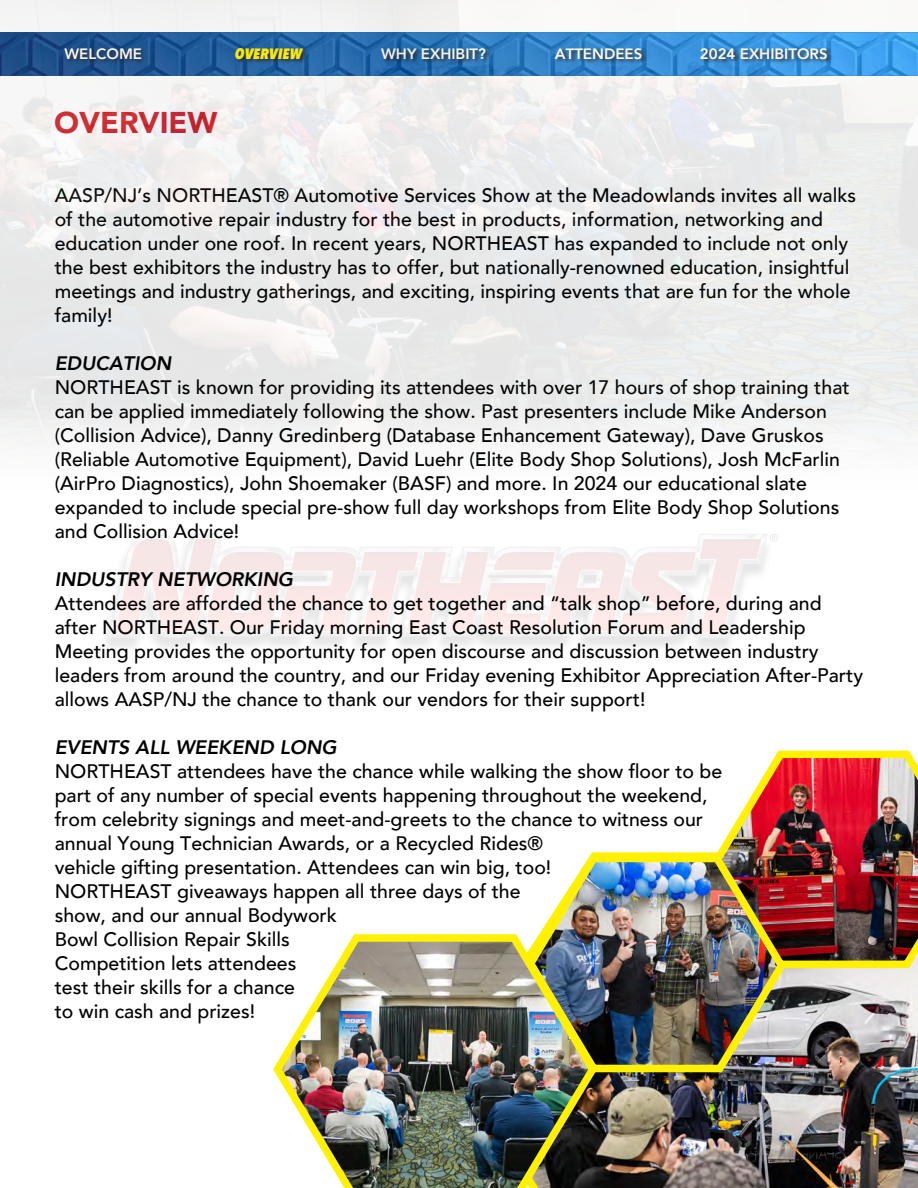
<style>
.page{position:relative;width:918px;height:1188px;background:#fff}
.page>*{position:absolute;margin:0;border:0;box-sizing:border-box;transform-origin:0 0}
.t1{font:900 30px "Avenir";color:#d1232a}
.t2{font:500 19.5px/24px "Avenir";color:#000}
.t3{font:italic 800 19.5px "Avenir";color:#000}
.t4{font:800 15px "Avenir";color:#fff}
.t5{font:italic 800 15px "Avenir Next Condensed";color:#fff101}
</style>
<div class="page">
<img style="left:106px;top:534px;width:672px;height:114px">
<img style="left:601px;top:972px;width:317px;height:216px">
<img style="left:543px;top:852px;width:249px;height:224px">
<img style="left:709px;top:750px;width:209px;height:222px">
<img style="left:273px;top:928px;width:328px;height:260px">
<img style="left:0;top:0;width:918px;height:441px">
<p class="t4" style="left:65px;top:42px;width:79px">WELCOME</p>
<p class="t5" style="left:235px;top:44px;width:69px">OVERVIEW</p>
<p class="t4" style="left:381px;top:42px;width:106px">WHY EXHIBIT?</p>
<p class="t4" style="left:555px;top:42px;width:89px">ATTENDEES</p>
<p class="t4" style="left:700px;top:42px;width:129px">2024 EXHIBITORS</p>
<p class="t1" style="left:54px;top:97px;width:165px">OVERVIEW</p>
<p class="t2" style="left:55px;top:182px;width:803px">AASP/NJ’s NORTHEAST® Automotive Services Show at the Meadowlands invites all walks of the automotive repair industry for the best in products, information, networking and education under one roof. In recent years, NORTHEAST has expanded to include not only the best exhibitors the industry has to offer, but nationally-renowned education, insightful meetings and industry gatherings, and exciting, inspiring events that are fun for the whole family!</p>
<p class="t3" style="left:55px;top:352px;width:118px">EDUCATION</p>
<p class="t2" style="left:55px;top:374px;width:796px">NORTHEAST is known for providing its attendees with over 17 hours of shop training that can be applied immediately following the show. Past presenters include Mike Anderson (Collision Advice), Danny Gredinberg (Database Enhancement Gateway), Dave Gruskos (Reliable Automotive Equipment), David Luehr (Elite Body Shop Solutions), Josh McFarlin (AirPro Diagnostics), John Shoemaker (BASF) and more. In 2024 our educational slate expanded to include special pre-show full day workshops from Elite Body Shop Solutions and Collision Advice!</p>
<p class="t3" style="left:55px;top:568px;width:240px">INDUSTRY NETWORKING</p>
<p class="t2" style="left:55px;top:590px;width:810px">Attendees are afforded the chance to get together and “talk shop” before, during and after NORTHEAST. Our Friday morning East Coast Resolution Forum and Leadership Meeting provides the opportunity for open discourse and discussion between industry leaders from around the country, and our Friday evening Exhibitor Appreciation After-Party allows AASP/NJ the chance to thank our vendors for their support!</p>
<p class="t3" style="left:55px;top:736px;width:283px">EVENTS ALL WEEKEND LONG</p>
<p class="t2" style="left:55px;top:758px;width:669px">NORTHEAST attendees have the chance while walking the show floor to be</p>
<p class="t2" style="left:55px;top:782px;width:654px">part of any number of special events happening throughout the weekend,</p>
<p class="t2" style="left:55px;top:806px;width:650px">from celebrity signings and meet-and-greets to the chance to witness our</p>
<p class="t2" style="left:55px;top:830px;width:490px">annual Young Technician Awards, or a Recycled Rides®</p>
<p class="t2" style="left:55px;top:854px;width:498px">vehicle gifting presentation. Attendees can win big, too!</p>
<p class="t2" style="left:55px;top:878px;width:467px">NORTHEAST giveaways happen all three days of the</p>
<p class="t2" style="left:55px;top:903px;width:284px">show, and our annual Bodywork</p>
<p class="t2" style="left:55px;top:927px;width:237px">Bowl Collision Repair Skills</p>
<p class="t2" style="left:55px;top:951px;width:243px">Competition lets attendees</p>
<p class="t2" style="left:55px;top:975px;width:242px">test their skills for a chance</p>
<p class="t2" style="left:55px;top:999px;width:202px">to win cash and prizes!</p>
</div>
